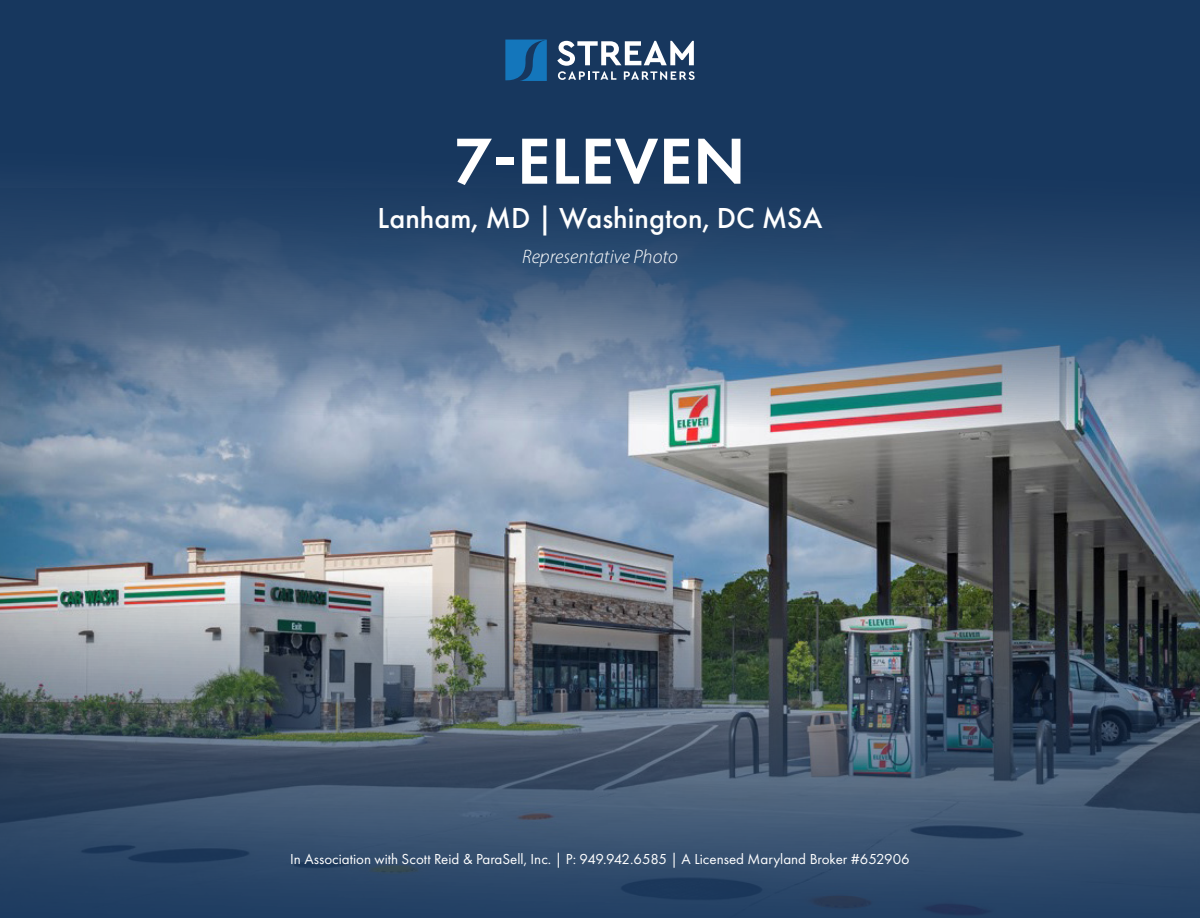
<style>
.page{position:relative;width:1200px;height:918px;background:#fff}
.page>*{position:absolute;margin:0;border:0;box-sizing:border-box;transform-origin:0 0}
.t1{font:600 67.5px "Futura PT";letter-spacing:.01em;color:#fff}
.t2{font:500 30px "Futura PT";color:#fff}
.t3{font:italic 300 19.5px "Myriad Pro";color:#fff}
.t4{font:15px "Futura PT";color:#fff}
</style>
<div class="page">
<svg style="left:0;top:0;width:1200px;height:345px;background:#244369"></svg>
<svg style="left:505px;top:40px;width:42px;height:41px;background:#1469a9"></svg>
<svg style="left:557px;top:41px;width:138px;height:39px"></svg>
<img style="left:0;top:345px;width:1200px;height:573px">
<p class="t1" style="left:454px;top:119px;width:293px">7-ELEVEN</p>
<p class="t2" style="left:378px;top:200px;width:446px">Lanham, MD | Washington, DC MSA</p>
<p class="t3" style="left:522px;top:245px;width:157px">Representative Photo</p>
<p class="t4" style="left:290px;top:850px;width:621px">In Association with Scott Reid &amp; ParaSell, Inc. | P: 949.942.6585 | A Licensed Maryland Broker #652906</p>
</div>
